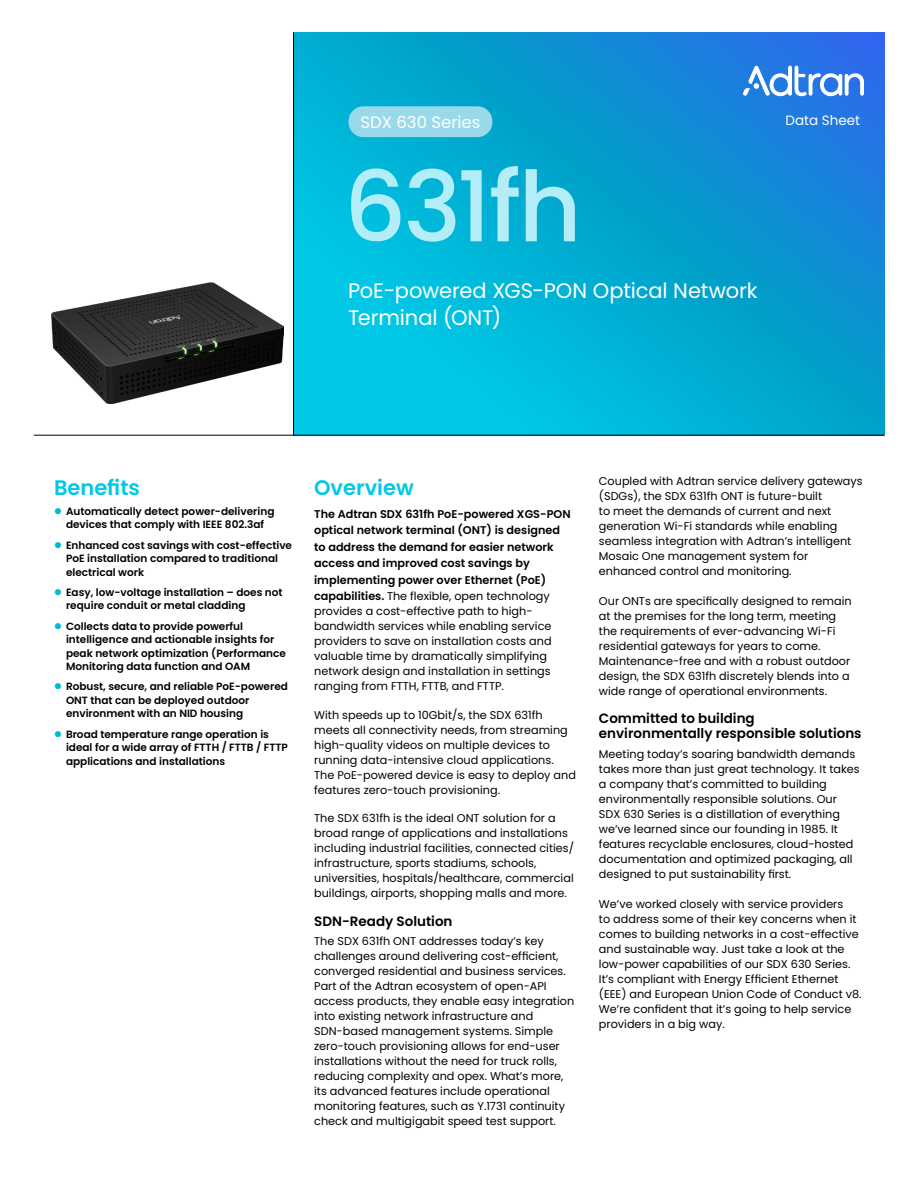
<style>
.page{position:relative;width:918px;height:1188px;background:#fff}
.page>*{position:absolute;margin:0;border:0;box-sizing:border-box;transform-origin:0 0}
.Variable_Header{font:500 97.5px "Poppins";letter-spacing:-.03em;color:#b3eef8}
.Variable_Prouduct_Description{font:21px/27px "Poppins";letter-spacing:-.005em;color:#fff}
.t1{font:600 21px "Poppins";color:#00c8e6}
.Product_Line{font:16.5px "Poppins";color:#fff}
.Subhead{font:600 13.5px/15px "Poppins";color:#000}
.t2{font:13.5px "Poppins";color:#fff}
.Body_Copy{font:11.25px/15px "Poppins";color:#000}
.First_Paragraph{font:11.25px/15px "Poppins";color:#000}
.First_Paragraph-2{font:600 11.25px/16.5px "Poppins";color:#000}
.t3{font:600 10.5px/13.5px "Poppins";color:#000}
.s1{font-weight:400}
</style>
<div class="page">
<svg style="left:294px;top:32px;width:590px;height:403px;background:#06a6d6"></svg>
<hr style="left:34px;top:435px;width:850px;height:1px;background:#000">
<hr style="left:293px;top:32px;width:1px;height:403px;background:#000">
<svg style="left:743px;top:66px;width:121px;height:30px"></svg>
<img style="left:51px;top:282px;width:232px;height:121px">
<div style="left:349px;top:106px;width:143px;height:31px;background:#99d9e9;border-radius:15px"></div>
<p class="Product_Line" style="left:361px;top:113px;width:121px">SDX 630 Series</p>
<p class="Variable_Header" style="left:344px;top:151px;width:239px">631fh</p>
<p class="Variable_Prouduct_Description" style="left:348px;top:278px;width:411px">PoE-powered XGS-PON Optical Network<br>Terminal (ONT)</p>
<p class="t2" style="left:786px;top:113px;width:76px">Data Sheet</p>
<p class="t1" style="left:54px;top:475px;width:87px">Benefits</p>
<p class="t3" style="left:66px;top:504px;width:210px">Automatically detect power-delivering devices that comply with IEEE 802.3af</p>
<p class="t3" style="left:66px;top:538px;width:228px">Enhanced cost savings with cost-effective<br>PoE installation compared to traditional electrical work</p>
<p class="t3" style="left:66px;top:585px;width:218px">Easy, low-voltage installation – does not require conduit or metal cladding</p>
<p class="t3" style="left:66px;top:619px;width:221px">Collects data to provide powerful intelligence and actionable insights for peak network optimization (Performance Monitoring data function and OAM</p>
<p class="t3" style="left:66px;top:680px;width:223px">Robust, secure, and reliable PoE-powered<br>ONT that can be deployed outdoor environment with an NID housing</p>
<p class="t3" style="left:66px;top:727px;width:223px">Broad temperature range operation is ideal for a wide array of FTTH / FTTB / FTTP applications and installations</p>
<p class="t1" style="left:314px;top:475px;width:101px">Overview</p>
<p class="First_Paragraph-2" style="left:314px;top:506px;width:258px">The Adtran SDX 631fh PoE-powered XGS-PON optical network terminal (ONT) is designed to address the demand for easier network access and improved cost savings by implementing power over Ethernet (PoE) capabilities. <span class="s1">The flexible, open technology</span></p>
<p class="First_Paragraph" style="left:314px;top:604px;width:239px">provides a cost-effective path to high&shy;bandwidth services while enabling service providers to save on installation costs and valuable time by dramatically simplifying network design and installation in settings ranging from FTTH, FTTB, and FTTP.</p>
<p class="Body_Copy" style="left:314px;top:707px;width:263px">With speeds up to 10Gbit/s, the SDX 631fh meets all connectivity needs, from streaming high-quality videos on multiple devices to running data-intensive cloud applications.<br>The PoE-powered device is easy to deploy and features zero-touch provisioning.</p>
<p class="Body_Copy" style="left:314px;top:811px;width:261px">The SDX 631fh is the ideal ONT solution for a broad range of applications and installations including industrial facilities, connected cities/ infrastructure, sports stadiums, schools, universities, hospitals/healthcare, commercial buildings, airports, shopping malls and more.</p>
<p class="Subhead" style="left:314px;top:914px;width:140px">SDN-Ready Solution</p>
<p class="Body_Copy" style="left:314px;top:934px;width:262px">The SDX 631fh ONT addresses today’s key challenges around delivering cost-efficient, converged residential and business services.<br>Part of the Adtran ecosystem of open-API access products, they enable easy integration into existing network infrastructure and SDN-based management systems. Simple zero-touch provisioning allows for end-user installations without the need for truck rolls, reducing complexity and opex. What’s more, its advanced features include operational monitoring features, such as Y.1731 continuity check and multigigabit speed test support.</p>
<p class="Body_Copy" style="left:599px;top:473px;width:265px">Coupled with Adtran service delivery gateways (SDGs), the SDX 631fh ONT is future-built<br>to meet the demands of current and next generation Wi-Fi standards while enabling seamless integration with Adtran’s intelligent Mosaic One management system for enhanced control and monitoring.</p>
<p class="Body_Copy" style="left:599px;top:593px;width:254px">Our ONTs are specifically designed to remain at the premises for the long term, meeting the requirements of ever-advancing Wi-Fi residential gateways for years to come.<br>Maintenance-free and with a robust outdoor design, the SDX 631fh discretely blends into a wide range of operational environments.</p>
<p class="Subhead" style="left:599px;top:711px;width:264px">Committed to building environmentally responsible solutions</p>
<p class="Body_Copy" style="left:599px;top:746px;width:262px">Meeting today’s soaring bandwidth demands takes more than just great technology. It takes a company that’s committed to building environmentally responsible solutions. Our SDX 630 Series is a distillation of everything we’ve learned since our founding in 1985. It features recyclable enclosures, cloud-hosted documentation and optimized packaging, all designed to put sustainability first.</p>
<p class="Body_Copy" style="left:599px;top:896px;width:264px">We’ve worked closely with service providers<br>to address some of their key concerns when it comes to building networks in a cost-effective and sustainable way. Just take a look at the low-power capabilities of our SDX 630 Series.<br>It’s compliant with Energy Efficient Ethernet (EEE) and European Union Code of Conduct v8.<br>We’re confident that it’s going to help service providers in a big way.</p>
</div>
